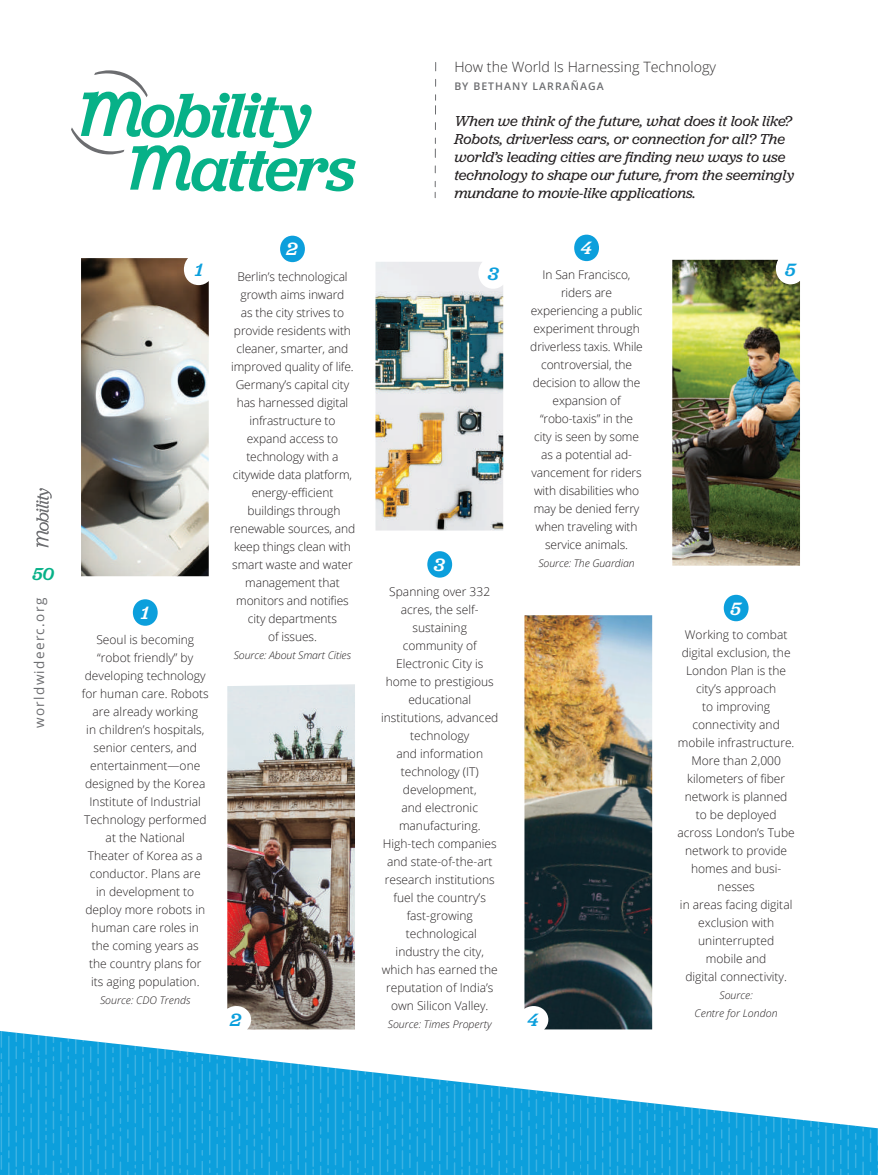
<style>
.page{position:relative;width:878px;height:1175px;background:#fff}
.page>*{position:absolute;margin:0;border:0;box-sizing:border-box;transform-origin:0 0}
.t1{font:italic 500 64.65px/53.7px "Jubilat";letter-spacing:-.035em;color:#07b188}
.t2{font:italic 500 18.6px "Jubilat";color:#fff}
.t3{font:italic 500 18.6px "Jubilat";color:#0c9fdc}
.t4{font:italic 500 18px "Jubilat";color:#07b188}
.t5{font:italic 15px/18px "Jubilat";color:#231f20}
.t6{font:300 14.25px "Open Sans";color:#312f30}
.t7{font:13.5px "Open Sans";letter-spacing:.1em;color:#6c6d70}
.t8{font:300 12px/18px "Open Sans";color:#231f20;text-align:center}
.t9{font:italic 300 10.5px/18px "Open Sans";color:#231f20;text-align:center}
.t10{font:600 10.5px "Open Sans";letter-spacing:.1em;color:#6c6d70}
</style>
<div class="page">
<svg style="left:0;top:1029px;width:283px;height:145px;background:#2face0"></svg>
<svg style="left:283px;top:1029px;width:297px;height:145px;fill:#11a0dc"></svg>
<svg style="left:580px;top:1029px;width:297px;height:145px"></svg>
<svg style="left:71px;top:70px;width:120px;height:121px"></svg>
<div style="left:133px;top:599px;width:25px;height:27px;background:#0c9fdc;border-radius:50%"></div>
<div style="left:427px;top:551px;width:25px;height:26px;background:#0c9fdc;border-radius:50%"></div>
<div style="left:723px;top:595px;width:25px;height:26px;background:#0c9fdc;border-radius:50%"></div>
<img style="left:375px;top:262px;width:128px;height:268px">
<img style="left:672px;top:260px;width:128px;height:305px">
<div style="left:280px;top:236px;width:25px;height:26px;background:#0c9fdc;border-radius:50%"></div>
<img style="left:227px;top:684px;width:128px;height:345px">
<img style="left:524px;top:615px;width:128px;height:414px">
<div style="left:574px;top:235px;width:25px;height:26px;background:#0c9fdc;border-radius:50%"></div>
<svg style="left:434px;top:62px;width:2px;height:136px"></svg>
<img style="left:81px;top:258px;width:128px;height:318px">
<svg style="left:36px;top:488px;width:16px;height:59px"></svg>
<h3 class="t4" style="left:33px;top:563px;width:23px">50</h3>
<p class="t7" style="left:30px;top:728px;width:131px;rotate:-90deg">worldwideerc.org</p>
<h1 class="t1" style="left:190px;top:86px;width:167px;text-indent:-51px">obility atters</h1>
<p class="t6" style="left:454px;top:57px;width:263px">How the World Is Harnessing Technology</p>
<p class="t10" style="left:454px;top:79px;width:151px">BY BETHANY LARRAÑAGA</p>
<p class="t5" style="left:454px;top:111px;width:341px">When we think of the future, what does it look like?<br>Robots, driverless cars, or connection for all? The world’s leading cities are finding new ways to use technology to shape our future, from the seemingly mundane to movie-like applications.</p>
<h2 class="t3" style="left:195px;top:258px;width:10px">1</h2>
<h2 class="t2" style="left:141px;top:601px;width:10px">1</h2>
<p class="t8" style="left:82px;top:630px;width:128px">Seoul is becoming “robot friendly” by developing technology for human care. Robots are already working<br>in children’s hospitals, senior centers, and entertainment—one designed by the Korea<br>Institute of Industrial<br>Technology performed at the National<br>Theater of Korea as a conductor. Plans are<br>in development to deploy more robots in human care roles in the coming years as the country plans for its aging population.</p>
<p class="t9" style="left:100px;top:990px;width:92px">Source: CDO Trends</p>
<h2 class="t2" style="left:580px;top:236px;width:12px">4</h2>
<p class="t8" style="left:530px;top:265px;width:114px">In San Francisco, riders are experiencing a public experiment through driverless taxis. While controversial, the decision to allow the expansion of “robo-taxis” in the city is seen by some as a potential ad&shy;vancement for riders with disabilities who may be denied ferry when traveling with service animals.</p>
<p class="t9" style="left:538px;top:554px;width:98px">Source: The Guardian</p>
<h2 class="t2" style="left:286px;top:237px;width:13px">2</h2>
<p class="t8" style="left:230px;top:267px;width:127px">Berlin’s technological growth aims inward<br>as the city strives to provide residents with cleaner, smarter, and improved quality of life.<br>Germany’s capital city has harnessed digital infrastructure to expand access to technology with a citywide data platform, energy-efficient buildings through renewable sources, and keep things clean with smart waste and water management that monitors and notifies city departments<br>of issues.</p>
<p class="t9" style="left:234px;top:645px;width:119px">Source: About Smart Cities</p>
<h2 class="t3" style="left:488px;top:262px;width:12px">3</h2>
<h2 class="t3" style="left:785px;top:258px;width:12px">5</h2>
<h2 class="t2" style="left:434px;top:553px;width:12px">3</h2>
<p class="t8" style="left:381px;top:582px;width:119px">Spanning over 332 acres, the self&shy;sustaining community of<br>Electronic City is home to prestigious educational institutions, advanced technology<br>and information technology (IT) development,<br>and electronic manufacturing.<br>High-tech companies and state-of-the-art research institutions fuel the country’s fast-growing technological industry the city, which has earned the reputation of India’s own Silicon Valley.</p>
<p class="t9" style="left:388px;top:1014px;width:105px">Source: Times Property</p>
<h2 class="t2" style="left:730px;top:596px;width:12px">5</h2>
<p class="t8" style="left:677px;top:625px;width:119px">Working to combat digital exclusion, the<br>London Plan is the city’s approach<br>to improving connectivity and mobile infrastructure.<br>More than 2,000 kilometers of fiber network is planned<br>to be deployed across London’s Tube network to provide homes and busi&shy;nesses<br>in areas facing digital exclusion with uninterrupted<br>mobile and<br>digital connectivity.</p>
<p class="t9" style="left:694px;top:986px;width:84px">Source:<br>Centre for London</p>
<h2 class="t3" style="left:230px;top:1007px;width:13px">2</h2>
<h2 class="t3" style="left:527px;top:1007px;width:12px">4</h2>
</div>
